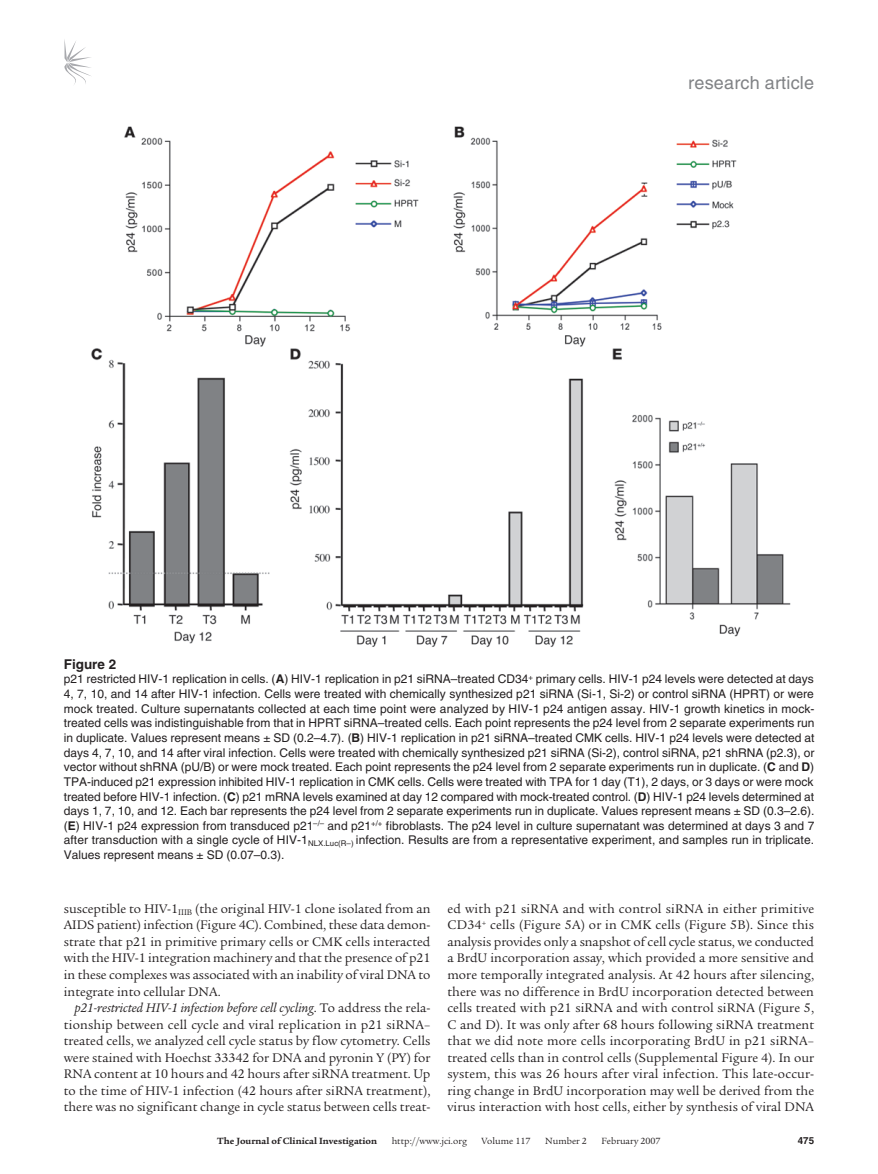
<style>
.page{position:relative;width:878px;height:1174px;background:#fff}
.page>*{position:absolute;margin:0;border:0;box-sizing:border-box;transform-origin:0 0}
.t1{font:18px "Helvetica LT Std";letter-spacing:.01em;color:#808285}
.t2{font:13.5px/16.5px "Legacy Serif Std";color:#231f20;text-align:justify}
.t3{font:700 13.5px "Helvetica LT Std";color:#231f20}
.t4{font:12px/14.7px "Helvetica LT Std";letter-spacing:.005em;color:#231f20;text-align:justify}
.t5{font:9.75px "Legacy Serif Std";color:#231f20}
.t6{font:700 9.75px "Legacy Serif Std";color:#231f20}
.t7{font:700 9.75px "Helvetica LT Std";color:#231f20}
.s1{font-weight:700}
.s2{font-style:italic}
</style>
<div class="page">
<svg style="left:64px;top:39px;width:27px;height:45px"></svg>
<img style="left:91px;top:126px;width:700px;height:521px">
<h1 class="t1" style="left:688px;top:72px;width:127px">research article</h1>
<p class="t3" style="left:64px;top:656px;width:54px">Figure 2</p>
<p class="t4" style="left:64px;top:672px;width:752px">p21 restricted HIV-1 replication in cells. (<span class="s1">A</span>) HIV-1 replication in p21 siRNA–treated CD34<sup>+</sup> primary cells. HIV-1 p24 levels were detected at days 4, 7, 10, and 14 after HIV-1 infection. Cells were treated with chemically synthesized p21 siRNA (Si-1, Si-2) or control siRNA (HPRT) or were mock treated. Culture supernatants collected at each time point were analyzed by HIV-1 p24 antigen assay. HIV-1 growth kinetics in mock&shy;treated cells was indistinguishable from that in HPRT siRNA–treated cells. Each point represents the p24 level from 2 separate experiments run in duplicate. Values represent means ± SD (0.2–4.7). (<span class="s1">B</span>) HIV-1 replication in p21 siRNA–treated CMK cells. HIV-1 p24 levels were detected at days 4, 7, 10, and 14 after viral infection. Cells were treated with chemically synthesized p21 siRNA (Si-2), control siRNA, p21 shRNA (p2.3), or vector without shRNA (pU/B) or were mock treated. Each point represents the p24 level from 2 separate experiments run in duplicate. (<span class="s1">C</span> and <span class="s1">D</span>)<br>TPA-induced p21 expression inhibited HIV-1 replication in CMK cells. Cells were treated with TPA for 1 day (T1), 2 days, or 3 days or were mock treated before HIV-1 infection. (<span class="s1">C</span>) p21 mRNA levels examined at day 12 compared with mock-treated control. (<span class="s1">D</span>) HIV-1 p24 levels determined at days 1, 7, 10, and 12. Each bar represents the p24 level from 2 separate experiments run in duplicate. Values represent means ± SD (0.3–2.6). (<span class="s1">E</span>) HIV-1 p24 expression from transduced p21<sup>–/–</sup> and p21<sup>+/+</sup> fibroblasts. The p24 level in culture supernatant was determined at days 3 and 7 after transduction with a single cycle of HIV-1<sub>NLX.Luc(R–)</sub> infection. Results are from a representative experiment, and samples run in triplicate.<br>Values represent means ± SD (0.07–0.3).</p>
<p class="t2" style="left:64px;top:900px;width:368px">susceptible to HIV-1<sub>IIIB</sub> (the original HIV-1 clone isolated from an AIDS patient) infection (Figure 4C). Combined, these data demon&shy;strate that p21 in primitive primary cells or CMK cells interacted with the HIV-1 integration machinery and that the presence of p21 in these complexes was associated with an inability of viral DNA to integrate into cellular DNA.</p>
<p class="t2" style="left:64px;top:999px;width:368px;text-indent:11px"><span class="s2">p21-restricted HIV-1 infection before cell cycling</span>. To address the rela&shy;tionship between cell cycle and viral replication in p21 siRNA– treated cells, we analyzed cell cycle status by flow cytometry. Cells were stained with Hoechst 33342 for DNA and pyronin Y (PY) for RNA content at 10 hours and 42 hours after siRNA treatment. Up to the time of HIV-1 infection (42 hours after siRNA treatment), there was no significant change in cycle status between cells treat-</p>
<p class="t2" style="left:447px;top:900px;width:368px">ed with p21 siRNA and with control siRNA in either primitive CD34<sup>+</sup> cells (Figure 5A) or in CMK cells (Figure 5B). Since this analysis provides only a snapshot of cell cycle status, we conducted a BrdU incorporation assay, which provided a more sensitive and more temporally integrated analysis. At 42 hours after silencing, there was no difference in BrdU incorporation detected between cells treated with p21 siRNA and with control siRNA (Figure 5, C and D). It was only after 68 hours following siRNA treatment that we did note more cells incorporating BrdU in p21 siRNA– treated cells than in control cells (Supplemental Figure 4). In our system, this was 26 hours after viral infection. This late-occur&shy;ring change in BrdU incorporation may well be derived from the virus interaction with host cells, either by synthesis of viral DNA</p>
<p class="t6" style="left:217px;top:1135px;width:161px">The Journal of Clinical Investigation</p>
<p class="t5" style="left:391px;top:1135px;width:77px">http://www.jci.org</p>
<p class="t5" style="left:481px;top:1135px;width:50px">Volume 117</p>
<p class="t5" style="left:545px;top:1135px;width:43px">Number 2</p>
<p class="t5" style="left:601px;top:1135px;width:61px">February 2007</p>
<p class="t7" style="left:797px;top:1134px;width:18px">475</p>
</div>
